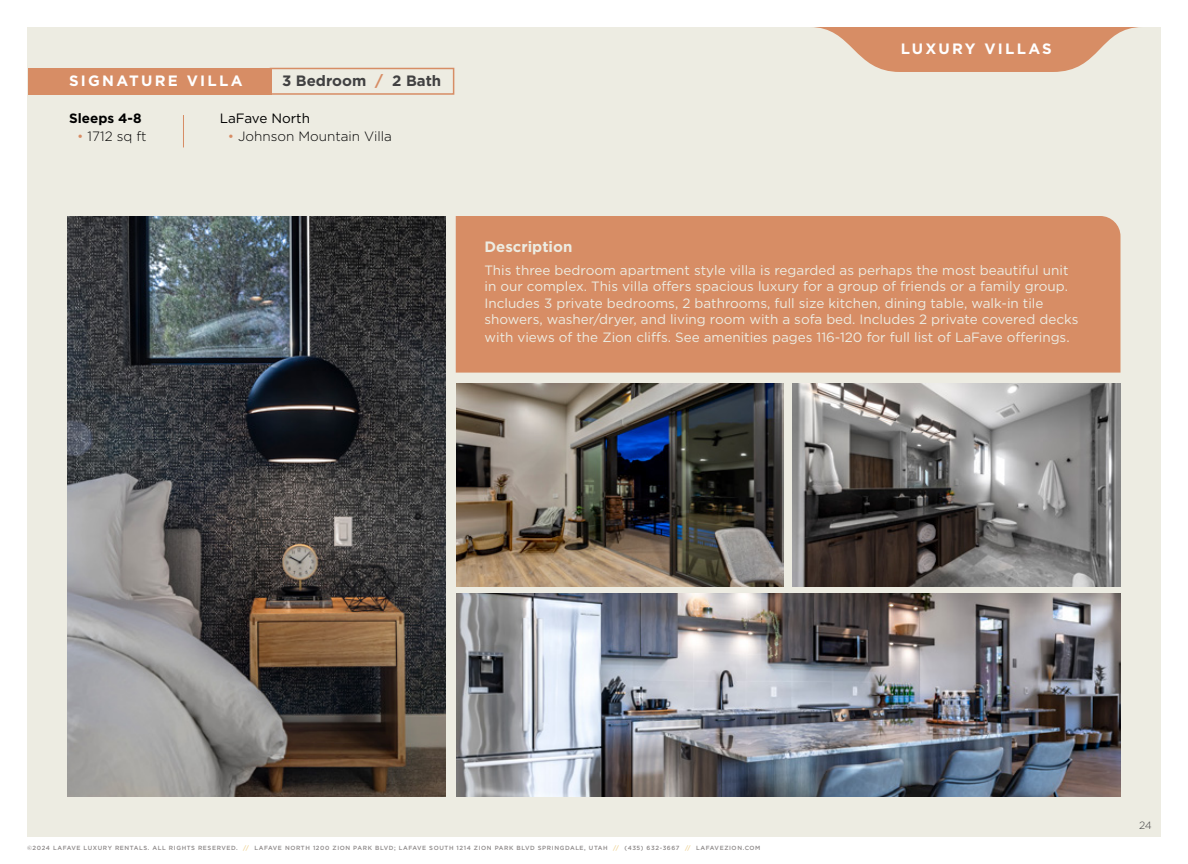
<style>
.page{position:relative;width:1188px;height:864px;background:#fff}
.page>*{position:absolute;margin:0;border:0;box-sizing:border-box;transform-origin:0 0}
.t1{font:700 15px "Gotham";letter-spacing:.15em;color:#fff}
.t2{font:700 15px "Gotham";color:#414142}
.t3{font:700 15px "Gotham";color:#edece2}
.t4{font:13.5px/16.2px "Gotham";color:#edece2}
.t5{font:300 13.5px "Gotham";color:#000}
.t6{font:13.5px "Gotham";color:#000}
.t7{font:700 13.5px "Gotham";color:#000}
.t8{font:300 10.5px "Gotham";color:#414142}
.t9{font:500 6px "Gotham";letter-spacing:.1em;color:#8c8888}
.s1{color:#d78d65}
.s2{color:#eed190}
</style>
<div class="page">
<div style="left:27px;top:27px;width:1134px;height:810px;background:#edece2"></div>
<div style="left:456px;top:216px;width:664px;height:157px;background:#d78d65"></div>
<svg style="left:813px;top:27px;width:326px;height:45px"></svg>
<img style="left:793px;top:383px;width:327px;height:203px">
<img style="left:456px;top:384px;width:327px;height:202px">
<img style="left:456px;top:594px;width:664px;height:202px">
<img style="left:68px;top:216px;width:378px;height:580px">
<div style="left:29px;top:68px;width:243px;height:27px;background:#d78d65"></div>
<hr style="left:183px;top:115px;width:1px;height:32px;background:#d78d65">
<div style="left:270px;top:68px;width:184px;height:27px;border:2px solid #d78d65"></div>
<p class="t1" style="left:69px;top:71px;width:175px">SIGNATURE VILLA</p>
<p class="t2" style="left:282px;top:71px;width:161px">3 Bedroom <span class="s1">/</span> 2 Bath</p>
<p class="t7" style="left:69px;top:109px;width:74px">Sleeps 4-8</p>
<p class="t5" style="left:77px;top:128px;width:71px"><span class="s1">•</span> 1712 sq ft</p>
<p class="t6" style="left:220px;top:109px;width:92px">LaFave North</p>
<p class="t5" style="left:228px;top:128px;width:166px"><span class="s1">•</span> Johnson Mountain Villa</p>
<p class="t1" style="left:901px;top:39px;width:153px">LUXURY VILLAS</p>
<p class="t3" style="left:484px;top:237px;width:90px">Description</p>
<p class="t4" style="left:484px;top:262px;width:595px">This three bedroom apartment style villa is regarded as perhaps the most beautiful unit in our complex. This villa offers spacious luxury for a group of friends or a family group.<br>Includes 3 private bedrooms, 2 bathrooms, full size kitchen, dining table, walk-in tile showers, washer/dryer, and living room with a sofa bed. Includes 2 private covered decks</p>
<p class="t4" style="left:484px;top:329px;width:587px">with views of the Zion cliffs. See amenities pages 116-120 for full list of LaFave offerings.</p>
<p class="t9" style="left:27px;top:844px;width:735px">©2024 LAFAVE LUXURY RENTALS. ALL RIGHTS RESERVED. <span class="s2">//</span> LAFAVE NORTH 1200 ZION PARK BLVD; LAFAVE SOUTH 1214 ZION PARK BLVD SPRINGDALE, UTAH <span class="s2">//</span> (435) 632-3667 <span class="s2">//</span> LAFAVEZION.COM</p>
<p class="t8" style="left:1139px;top:818px;width:14px">24</p>
</div>
